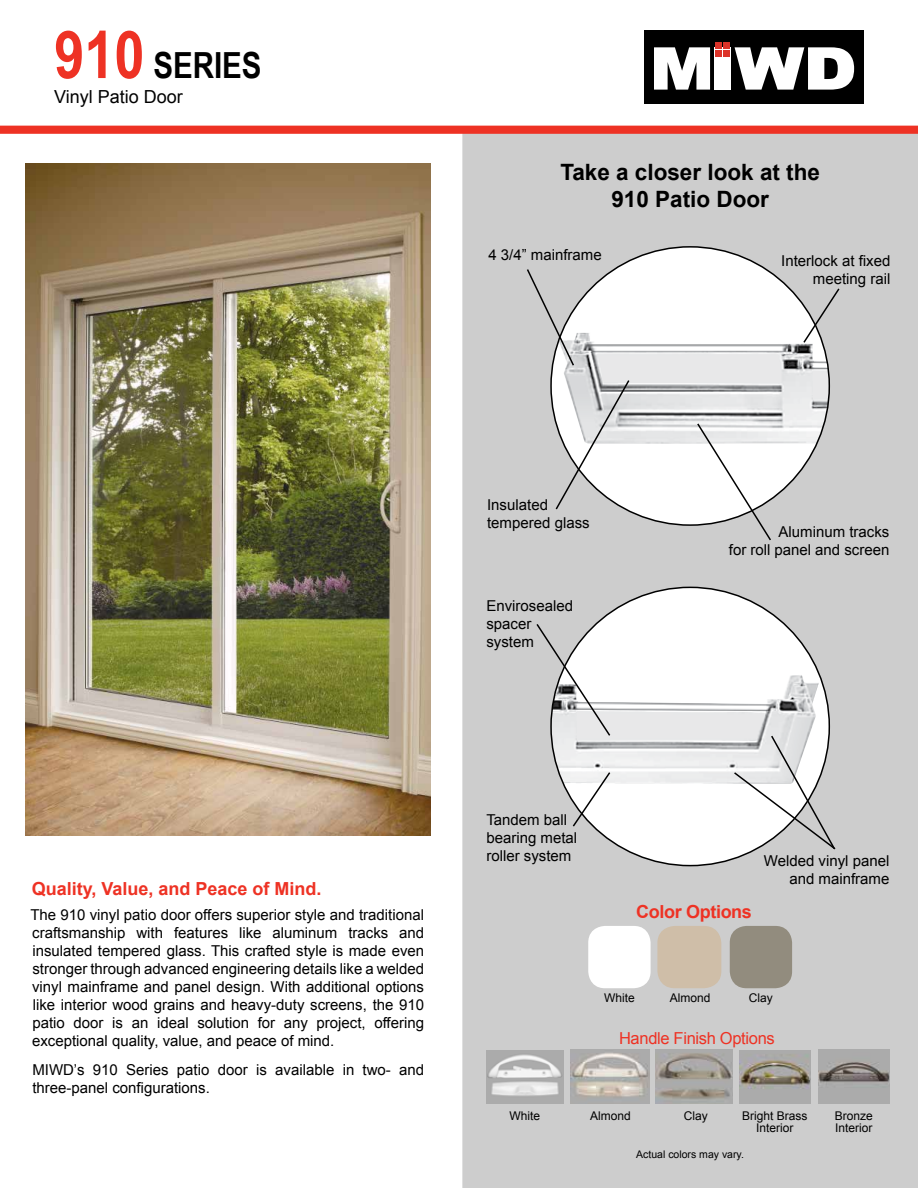
<style>
.page{position:relative;width:918px;height:1188px;background:#fff}
.page>*{position:absolute;margin:0;border:0;box-sizing:border-box;transform-origin:0 0}
.t1{font:700 36px "Arial Narrow";color:#000}
.t2{font:700 22.5px/27px "Arial";color:#000;text-align:center}
.t3{font:700 18px "Arial";color:#ee3224}
.t4{font:18px "Arial";color:#000}
.t5{font:700 18px "Arial";letter-spacing:-.02em;color:#ee3224}
.t6{font:16.5px "Arial";letter-spacing:-.02em;color:#ee3224}
.t7{font:15px/18px "Arial";color:#000}
.t8{font:12px/12px "Arial";color:#000;text-align:center}
.t9{font:10.5px "Arial";color:#000}
.s1{font-size:66px;color:#ee3224}
</style>
<div class="page">
<div style="left:462px;top:134px;width:456px;height:1054px;background:#cdcdcd"></div>
<div style="left:551px;top:587px;width:278px;height:279px;background:#fff;border-radius:50%"></div>
<img style="left:551px;top:675px;width:268px;height:109px">
<div style="left:551px;top:247px;width:278px;height:278px;background:#fff;border-radius:50%"></div>
<img style="left:564px;top:333px;width:265px;height:110px">
<svg style="left:802px;top:287px;width:39px;height:57px"></svg>
<svg style="left:696px;top:422px;width:77px;height:120px"></svg>
<svg style="left:525px;top:268px;width:50px;height:99px;background:#c7c7c7"></svg>
<svg style="left:0;top:126px;width:918px;height:8px;background:#ed3628"></svg>
<svg style="left:732px;top:734px;width:105px;height:117px"></svg>
<svg style="left:535px;top:622px;width:77px;height:115px"></svg>
<svg style="left:571px;top:771px;width:41px;height:57px"></svg>
<svg style="left:554px;top:379px;width:77px;height:132px"></svg>
<img style="left:486px;top:1051px;width:78px;height:53px">
<img style="left:570px;top:1050px;width:79px;height:53px">
<img style="left:656px;top:1050px;width:77px;height:53px">
<img style="left:739px;top:1051px;width:71px;height:53px">
<img style="left:818px;top:1050px;width:71px;height:53px">
<img style="left:26px;top:163px;width:405px;height:673px">
<div style="left:657px;top:926px;width:64px;height:62px;background:#cfbea8;border-radius:17px"></div>
<div style="left:588px;top:926px;width:63px;height:62px;background:#fff;border-radius:17px"></div>
<div style="left:730px;top:926px;width:62px;height:62px;background:#928c7e;border-radius:17px"></div>
<div style="left:644px;top:30px;width:220px;height:73px;background:#000"></div>
<svg style="left:729px;top:47px;width:1px;height:43px"></svg>
<svg style="left:735px;top:47px;width:119px;height:43px"></svg>
<svg style="left:654px;top:42px;width:75px;height:48px"></svg>
<h1 class="t1" style="left:54px;top:38px;width:209px"><span class="s1">910</span> SERIES</h1>
<p class="t4" style="left:54px;top:85px;width:130px">Vinyl Patio Door</p>
<h2 class="t2" style="left:560px;top:159px;width:261px">Take a closer look at the<br>910 Patio Door</h2>
<p class="t7" style="left:488px;top:246px;width:115px">4 3/4” mainframe</p>
<p class="t7" style="left:781px;top:252px;width:111px;text-align:right">Interlock at fixed meeting rail</p>
<p class="t7" style="left:487px;top:496px;width:104px">Insulated tempered glass</p>
<p class="t7" style="left:486px;top:597px;width:88px">Envirosealed spacer system</p>
<p class="t7" style="left:729px;top:523px;width:162px;text-align:right">Aluminum tracks<br>for roll panel and screen</p>
<p class="t3" style="left:32px;top:877px;width:291px">Quality, Value, and Peace of Mind.</p>
<p class="t7" style="left:30px;top:906px;width:395px;text-align:justify">The 910 vinyl patio door offers superior style and traditional craftsmanship with features like aluminum tracks and insulated tempered glass. This crafted style is made even stronger through advanced engineering details like a welded vinyl mainframe and panel design. With additional options like interior wood grains and heavy-duty screens, the 910 patio door is an ideal solution for any project, offering exceptional quality, value, and peace of mind.</p>
<p class="t7" style="left:32px;top:1061px;width:393px">MIWD’s 910 Series patio door is available in two- and three-panel configurations.</p>
<p class="t7" style="left:486px;top:811px;width:92px">Tandem ball bearing metal roller system</p>
<p class="t5" style="left:636px;top:900px;width:117px">Color Options</p>
<p class="t7" style="left:764px;top:852px;width:127px;text-align:right">Welded vinyl panel and mainframe</p>
<p class="t8" style="left:604px;top:992px;width:32px">White</p>
<p class="t8" style="left:670px;top:992px;width:42px">Almond</p>
<p class="t8" style="left:749px;top:992px;width:25px">Clay</p>
<p class="t6" style="left:619px;top:1028px;width:157px">Handle Finish Options</p>
<p class="t8" style="left:510px;top:1110px;width:32px">White</p>
<p class="t8" style="left:590px;top:1110px;width:42px">Almond</p>
<p class="t8" style="left:684px;top:1110px;width:25px">Clay</p>
<p class="t8" style="left:742px;top:1110px;width:67px">Bright Brass<br>Interior</p>
<p class="t8" style="left:835px;top:1110px;width:40px;text-align:left">Bronze<br>Interior</p>
<p class="t9" style="left:636px;top:1148px;width:109px">Actual colors may vary.</p>
</div>
